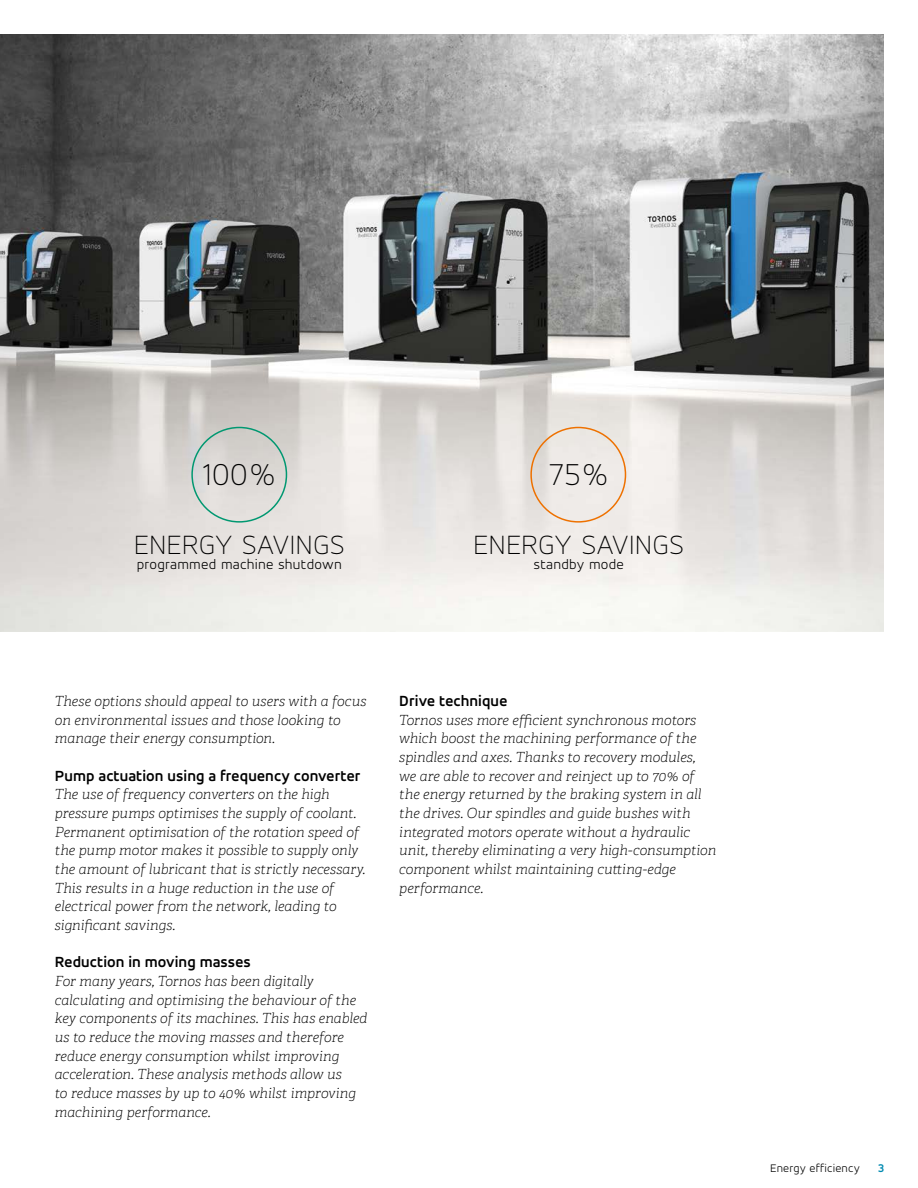
<style>
.page{position:relative;width:918px;height:1188px;background:#fff}
.page>*{position:absolute;margin:0;border:0;box-sizing:border-box;transform-origin:0 0}
.Quotes_-_36pt_Accord{font:100 33.6px "Accord Alternate";color:#000}
.Quotes_-_36pt_Accord-2{font:100 29.4px "Accord Alternate";letter-spacing:.005em;color:#000}
.Copy_Text_9_3pt_-_bl{font:700 15.75px "Accord Alternate";letter-spacing:.005em;color:#000}
.Quotes_-_36pt_Accord-3{font:300 14.7px "Accord Alternate";letter-spacing:.02em;color:#000}
.Copy_Text_9_3pt_-_bl-2{font:italic 100 13.95px/18.6px "Adelle";letter-spacing:-.005em;color:#000}
.Page_Numbers_-_Capti{font:300 12px "Accord Alternate";letter-spacing:.015em;color:#000}
.Page_Numbers_-_color{font:700 12px "Accord Alternate";color:#008ab1}
</style>
<div class="page">
<img style="left:0;top:34px;width:884px;height:597px">
<div style="left:191px;top:427px;width:96px;height:96px;border:2px solid #009871;border-radius:50%"></div>
<div style="left:530px;top:427px;width:96px;height:96px;border:2px solid #ee7100;border-radius:50%"></div>
<p class="Quotes_-_36pt_Accord" style="left:203px;top:454px;width:74px">100%</p>
<p class="Quotes_-_36pt_Accord" style="left:549px;top:454px;width:60px">75%</p>
<p class="Quotes_-_36pt_Accord-2" style="left:134px;top:527px;width:212px">ENERGY SAVINGS</p>
<p class="Quotes_-_36pt_Accord-3" style="left:137px;top:555px;width:207px">programmed machine shutdown</p>
<p class="Quotes_-_36pt_Accord-2" style="left:473px;top:527px;width:212px">ENERGY SAVINGS</p>
<p class="Quotes_-_36pt_Accord-3" style="left:533px;top:555px;width:92px">standby mode</p>
<p class="Copy_Text_9_3pt_-_bl-2" style="left:55px;top:692px;width:313px">These options should appeal to users with a focus on environmental issues and those looking to manage their energy consumption.</p>
<p class="Copy_Text_9_3pt_-_bl" style="left:55px;top:766px;width:307px">Pump actuation using a frequency converter</p>
<p class="Copy_Text_9_3pt_-_bl-2" style="left:55px;top:785px;width:312px">The use of frequency converters on the high pressure pumps optimises the supply of coolant.<br>Permanent optimisation of the rotation speed of the pump motor makes it possible to supply only the amount of lubricant that is strictly necessary.<br>This results in a huge reduction in the use of electrical power from the network, leading to significant savings.</p>
<p class="Copy_Text_9_3pt_-_bl" style="left:55px;top:953px;width:198px">Reduction in moving masses</p>
<p class="Copy_Text_9_3pt_-_bl-2" style="left:55px;top:972px;width:314px">For many years, Tornos has been digitally calculating and optimising the behaviour of the key components of its machines. This has enabled us to reduce the moving masses and therefore reduce energy consumption whilst improving acceleration. These analysis methods allow us<br>to reduce masses by up to 40% whilst improving machining performance.</p>
<p class="Copy_Text_9_3pt_-_bl" style="left:399px;top:691px;width:110px">Drive technique</p>
<p class="Copy_Text_9_3pt_-_bl-2" style="left:399px;top:711px;width:319px">Tornos uses more efficient synchronous motors which boost the machining performance of the spindles and axes. Thanks to recovery modules,<br>we are able to recover and reinject up to 70% of the energy returned by the braking system in all the drives. Our spindles and guide bushes with integrated motors operate without a hydraulic unit, thereby eliminating a very high-consumption component whilst maintaining cutting-edge performance.</p>
<p class="Page_Numbers_-_Capti" style="left:770px;top:1161px;width:91px">Energy efficiency</p>
<p class="Page_Numbers_-_color" style="left:878px;top:1161px;width:8px">3</p>
</div>
